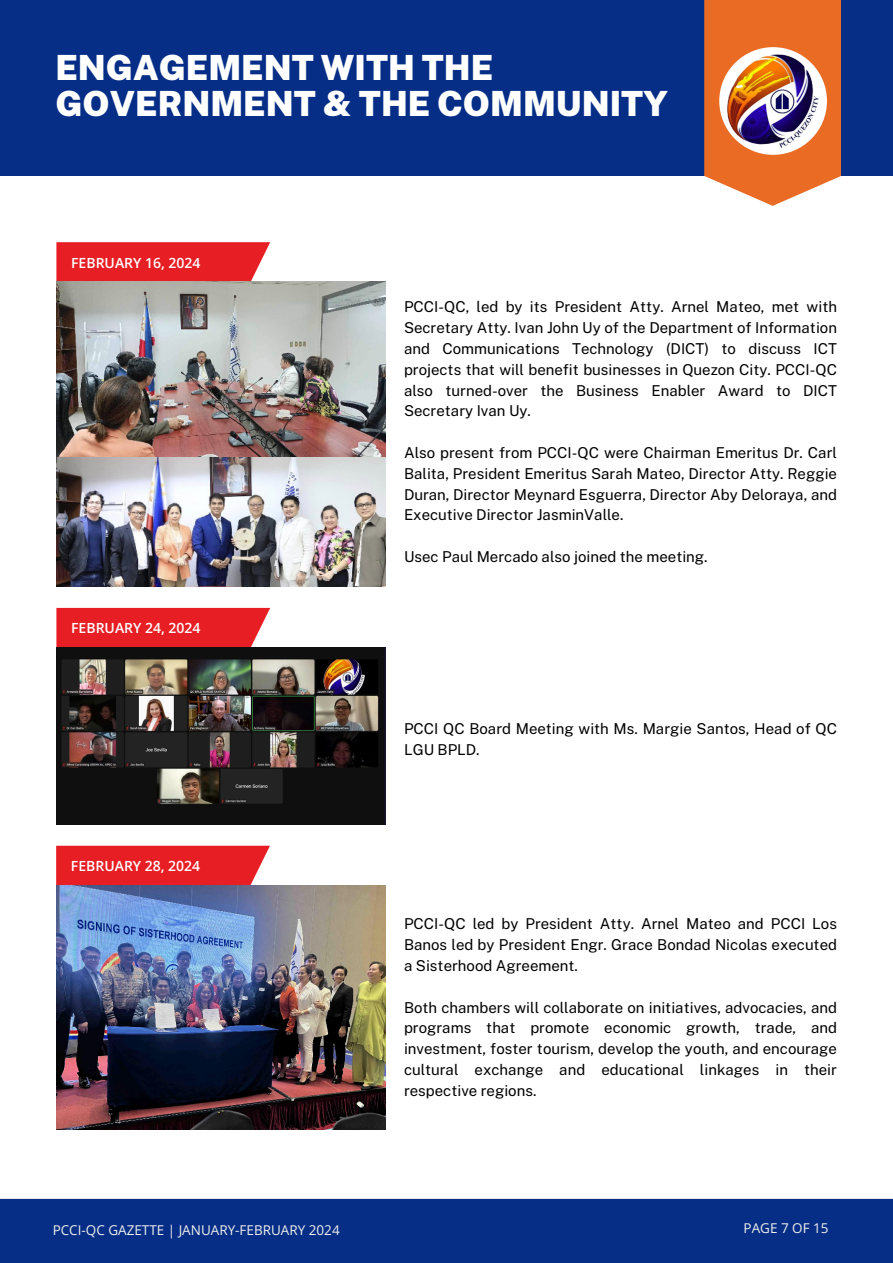
<style>
.page{position:relative;width:893px;height:1263px;background:#fff}
.page>*{position:absolute;margin:0;border:0;box-sizing:border-box;transform-origin:0 0}
.t1{font:900 34.65px/36px "Public Sans";color:#fff}
.t2{font:15px/20.9px "Public Sans";color:#000;text-align:justify}
.t3{font:600 13.95px "Open Sans";color:#fff}
.t4{font:13.5px "Open Sans";color:#f0f1ec}
</style>
<div class="page">
<div style="left:0;top:0;width:893px;height:175px;background:#062e87"></div>
<svg style="left:704px;top:0;width:137px;height:206px;background:#ea7b3c"></svg>
<div style="left:719px;top:47px;width:108px;height:108px;background:#fff;border-radius:50%"></div>
<img style="left:727px;top:54px;width:92px;height:93px">
<svg style="left:56px;top:242px;width:214px;height:40px;background:#e72c32"></svg>
<img style="left:56px;top:282px;width:330px;height:305px">
<div style="left:0;top:1199px;width:893px;height:64px;background:#062e87"></div>
<div style="left:56px;top:608px;width:214px;height:39px;background:#e81e25"></div>
<img style="left:56px;top:647px;width:329px;height:177px">
<div style="left:56px;top:846px;width:214px;height:39px;background:#e81e25"></div>
<img style="left:56px;top:885px;width:329px;height:244px">
<p class="t1" style="left:55px;top:50px;width:614px">ENGAGEMENT WITH THE<br>GOVERNMENT &amp; THE COMMUNITY</p>
<p class="t3" style="left:71px;top:253px;width:131px">FEBRUARY 16, 2024</p>
<p class="t3" style="left:71px;top:618px;width:131px">FEBRUARY 24, 2024</p>
<p class="t3" style="left:71px;top:856px;width:131px">FEBRUARY 28, 2024</p>
<h1 class="t2" style="left:404px;top:296px;width:434px">PCCI-QC, led by its President Atty. Arnel Mateo, met with Secretary Atty. Ivan John Uy of the Department of Information and Communications Technology (DICT) to discuss ICT projects that will benefit businesses in Quezon City. PCCI-QC also turned-over the Business Enabler Award to DICT Secretary Ivan Uy.</h1>
<p class="t2" style="left:404px;top:442px;width:434px">Also present from PCCI-QC were Chairman Emeritus Dr. Carl Balita, President Emeritus Sarah Mateo, Director Atty. Reggie Duran, Director Meynard Esguerra, Director Aby Deloraya, and Executive Director JasminValle.</p>
<h2 class="t2" style="left:404px;top:546px;width:305px">Usec Paul Mercado also joined the meeting.</h2>
<p class="t2" style="left:404px;top:718px;width:434px">PCCI QC Board Meeting with Ms. Margie Santos, Head of QC<br>LGU BPLD.</p>
<p class="t2" style="left:404px;top:913px;width:434px">PCCI-QC led by President Atty. Arnel Mateo and PCCI Los Banos led by President Engr. Grace Bondad Nicolas executed a Sisterhood Agreement.</p>
<p class="t2" style="left:404px;top:997px;width:434px">Both chambers will collaborate on initiatives, advocacies, and programs that promote economic growth, trade, and investment, foster tourism, develop the youth, and encourage cultural exchange and educational linkages in their respective regions.</p>
<h2 class="t4" style="left:53px;top:1221px;width:288px">PCCI-QC GAZETTE | JANUARY-FEBRUARY 2024</h2>
<p class="t4" style="left:743px;top:1218px;width:87px">PAGE 7 OF 15</p>
</div>
